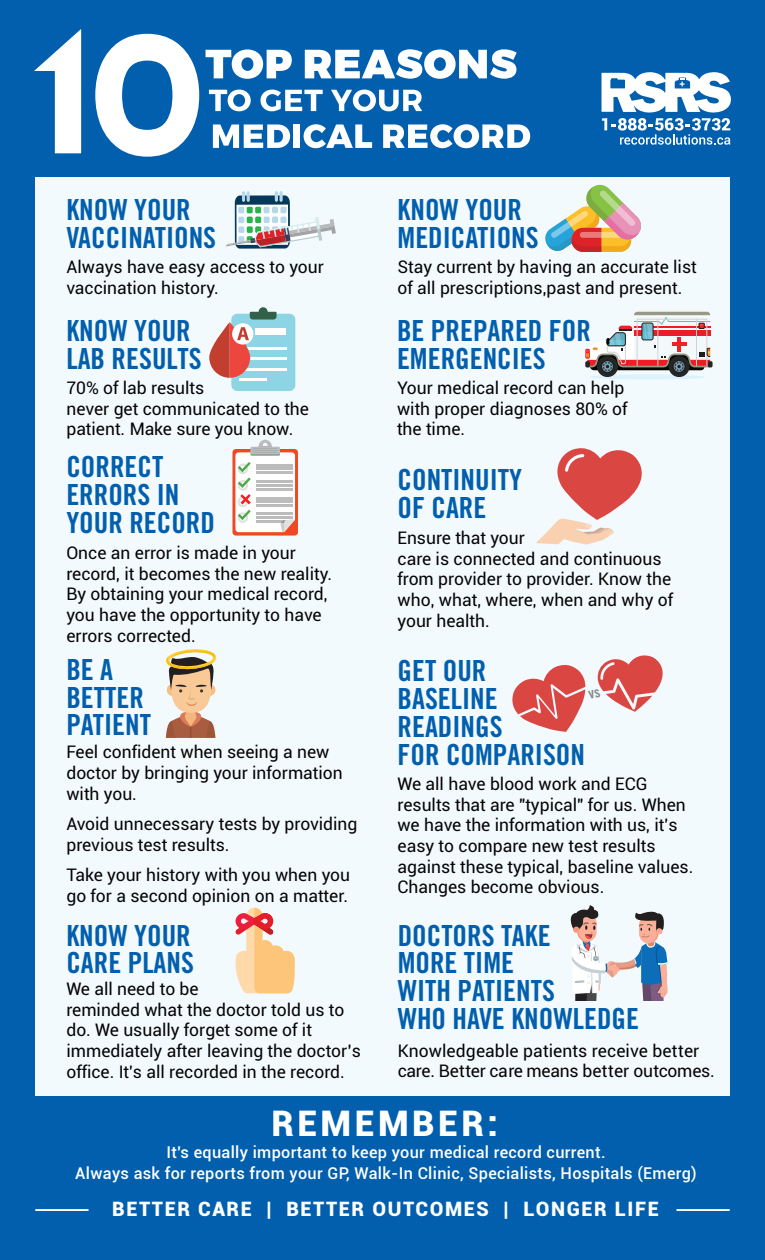
<style>
.page{position:relative;width:765px;height:1260px;background:#015fae}
.page>*{position:absolute;margin:0;border:0;box-sizing:border-box;transform-origin:0 0}
.t1{font:900 35.25px "Roboto";letter-spacing:.1em;color:#fff}
.t2{font:29.12px/27.8px "Trade Gothic Bold Cond Twenty";color:#015fae}
.t3{font:900 19.88px "Roboto";letter-spacing:.08em;color:#fff}
.t4{font:17.5px/20.6px "Roboto";color:#050504}
.t5{font:500 16.25px/21.4px "Roboto";letter-spacing:.02em;color:#fff;text-align:center}
</style>
<div class="page">
<svg style="left:213px;top:124px;width:77px;height:24px"></svg>
<div style="left:293px;top:124px;width:7px;height:24px;background:#fff"></div>
<svg style="left:304px;top:124px;width:68px;height:24px"></svg>
<svg style="left:383px;top:124px;width:147px;height:24px"></svg>
<svg style="left:206px;top:49px;width:86px;height:30px"></svg>
<svg style="left:305px;top:49px;width:212px;height:30px"></svg>
<svg style="left:34px;top:29px;width:47px;height:124px"></svg>
<svg style="left:95px;top:34px;width:104px;height:123px"></svg>
<svg style="left:602px;top:72px;width:129px;height:73px"></svg>
<svg style="left:209px;top:90px;width:42px;height:21px"></svg>
<svg style="left:260px;top:90px;width:63px;height:21px"></svg>
<svg style="left:331px;top:90px;width:91px;height:21px"></svg>
<hr style="left:676px;top:1209px;width:54px;height:2px;background:#fff">
<hr style="left:35px;top:1209px;width:54px;height:2px;background:#fff">
<div style="left:35px;top:177px;width:695px;height:919px;background:#f3fafe"></div>
<div style="left:232px;top:449px;width:66px;height:87px;background:#f04822;border-radius:3px"></div>
<svg style="left:235px;top:440px;width:60px;height:92px;background:#e3ddda"></svg>
<svg style="left:536px;top:448px;width:106px;height:97px"></svg>
<svg style="left:545px;top:184px;width:96px;height:68px"></svg>
<svg style="left:226px;top:191px;width:110px;height:58px"></svg>
<svg style="left:166px;top:649px;width:50px;height:89px"></svg>
<svg style="left:570px;top:905px;width:98px;height:95px"></svg>
<div style="left:231px;top:314px;width:64px;height:77px;background:#8dd5e5;border-radius:6px"></div>
<div style="left:255px;top:328px;width:31px;height:7px;background:#fff"></div>
<hr style="left:239px;top:347px;width:48px;height:3px;background:#fff">
<hr style="left:239px;top:358px;width:48px;height:2px;background:#fff">
<hr style="left:239px;top:368px;width:48px;height:3px;background:#fff">
<hr style="left:239px;top:378px;width:28px;height:3px;background:#fff">
<svg style="left:209px;top:307px;width:68px;height:71px"></svg>
<svg style="left:235px;top:908px;width:60px;height:85px"></svg>
<div style="left:590px;top:375px;width:115px;height:5px;background:#dcf2fc;border-radius:50%"></div>
<div style="left:597px;top:356px;width:21px;height:21px;background:#252626;border-radius:50%"></div>
<svg style="left:669px;top:356px;width:21px;height:21px"></svg>
<svg style="left:585px;top:312px;width:128px;height:59px"></svg>
<hr style="left:677px;top:337px;width:4px;height:14px;background:#ec2226">
<hr style="left:672px;top:342px;width:14px;height:4px;background:#ec2226">
<svg style="left:512px;top:655px;width:151px;height:77px"></svg>
<h2 class="t2" style="left:66px;top:196px;width:151px">KNOW YOUR<br>VACCINATIONS</h2>
<p class="t4" style="left:66px;top:256px;width:259px">Always have easy access to your vaccination history.</p>
<h2 class="t2" style="left:398px;top:196px;width:143px">KNOW YOUR<br>MEDICATIONS</h2>
<p class="t4" style="left:398px;top:256px;width:301px">Stay current by having an accurate list of all prescriptions,past and present.</p>
<h2 class="t2" style="left:66px;top:317px;width:137px">KNOW YOUR<br>LAB RESULTS</h2>
<h2 class="t2" style="left:397px;top:317px;width:195px">BE PREPARED FOR<br>EMERGENCIES</h2>
<p class="t4" style="left:66px;top:377px;width:244px">70% of lab results<br>never get communicated to the patient. Make sure you know.</p>
<p class="t4" style="left:397px;top:377px;width:232px">Your medical record can help with proper diagnoses 80% of the time.</p>
<h2 class="t2" style="left:66px;top:453px;width:150px">CORRECT<br>ERRORS IN<br>YOUR RECORD</h2>
<p class="t4" style="left:66px;top:542px;width:267px">Once an error is made in your record, it becomes the new reality.<br>By obtaining your medical record, you have the opportunity to have errors corrected.</p>
<h2 class="t2" style="left:66px;top:655px;width:86px">BE A<br>BETTER<br>PATIENT</h2>
<p class="t4" style="left:66px;top:741px;width:278px">Feel confident when seeing a new doctor by bringing your information with you.</p>
<p class="t4" style="left:66px;top:813px;width:293px">Avoid unnecessary tests by providing previous test results.</p>
<p class="t4" style="left:66px;top:864px;width:285px">Take your history with you when you go for a second opinion on a matter.</p>
<h2 class="t2" style="left:66px;top:921px;width:129px">KNOW YOUR<br>CARE PLANS</h2>
<p class="t4" style="left:66px;top:978px;width:296px">We all need to be<br>reminded what the doctor told us to do. We usually forget some of it immediately after leaving the doctor’s office. It's all recorded in the record.</p>
<h2 class="t2" style="left:398px;top:466px;width:126px">CONTINUITY<br>OF CARE</h2>
<p class="t4" style="left:398px;top:527px;width:277px">Ensure that your<br>care is connected and continuous from provider to provider. Know the who, what, where, when and why of your health.</p>
<h2 class="t2" style="left:398px;top:657px;width:189px">GET OUR<br>BASELINE<br>READINGS<br>FOR COMPARISON</h2>
<p class="t4" style="left:398px;top:773px;width:297px">We all have blood work and ECG results that are "typical" for us. When we have the information with us, it's easy to compare new test results against these typical, baseline values.<br>Changes become obvious.</p>
<h2 class="t2" style="left:398px;top:921px;width:243px">DOCTORS TAKE<br>MORE TIME<br>WITH PATIENTS<br>WHO HAVE KNOWLEDGE</h2>
<p class="t4" style="left:398px;top:1039px;width:319px">Knowledgeable patients receive better care. Better care means better outcomes.</p>
<h1 class="t1" style="left:271px;top:1098px;width:228px">REMEMBER:</h1>
<p class="t5" style="left:75px;top:1141px;width:623px">It's equally important to keep your medical record current.<br>Always ask for reports from your GP, Walk-In Clinic, Specialists, Hospitals (Emerg)</p>
<p class="t3" style="left:112px;top:1195px;width:548px">BETTER CARE | BETTER OUTCOMES | LONGER LIFE</p>
</div>
